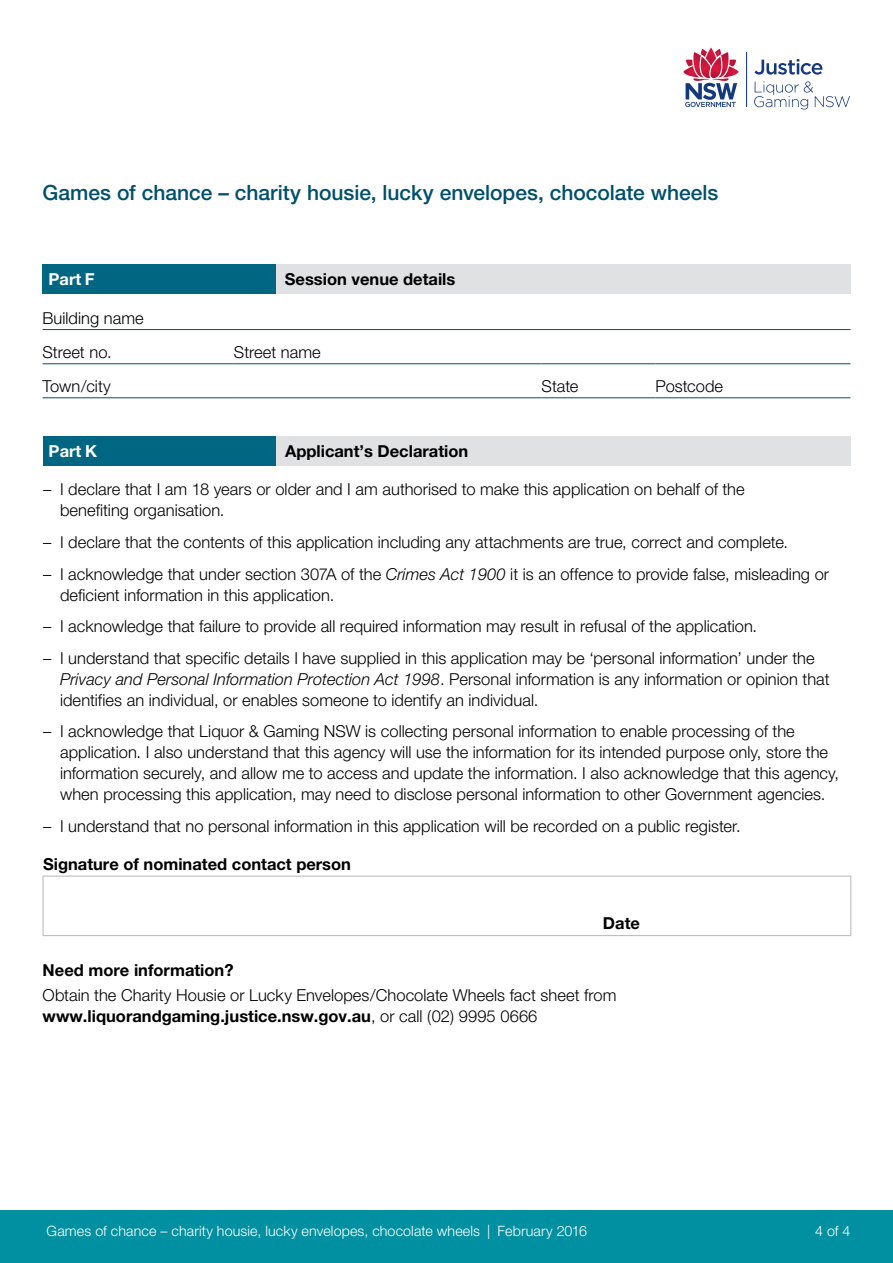
<style>
.page{position:relative;width:893px;height:1263px;background:#fff}
.page>*{position:absolute;margin:0;border:0;box-sizing:border-box;transform-origin:0 0}
.t1{font:500 21px "Helvetica Neue";color:#004f6b}
.t2{font:300 16.5px/21px "Helvetica Neue";color:#000}
.t3{font:700 16.5px "Helvetica Neue";color:#000}
.t4{font:700 16.5px "Helvetica Neue";color:#fff}
.t5{font:300 14.25px "Helvetica Neue";letter-spacing:.01em;color:#fff}
.s1{font-style:italic}
.s2{font-weight:700}
</style>
<div class="page">
<div style="left:0;top:1210px;width:893px;height:53px;background:#0090a1"></div>
<hr style="left:746px;top:52px;width:1px;height:55px;background:#15397f">
<svg style="left:683px;top:48px;width:55px;height:59px"></svg>
<svg style="left:754px;top:59px;width:68px;height:16px"></svg>
<svg style="left:754px;top:81px;width:96px;height:29px"></svg>
<div style="left:43px;top:264px;width:233px;height:29px;background:#006682"></div>
<div style="left:276px;top:264px;width:574px;height:29px;background:#e0e1e3"></div>
<hr style="left:43px;top:329px;width:807px;height:1px;background:#004f6b">
<hr style="left:43px;top:363px;width:191px;height:1px;background:#004f6b">
<hr style="left:234px;top:363px;width:308px;height:1px;background:#004f6b">
<hr style="left:542px;top:363px;width:114px;height:1px;background:#004f6b">
<hr style="left:656px;top:363px;width:194px;height:1px;background:#004f6b">
<hr style="left:43px;top:397px;width:191px;height:1px;background:#004f6b">
<hr style="left:234px;top:397px;width:308px;height:1px;background:#004f6b">
<hr style="left:542px;top:397px;width:114px;height:1px;background:#004f6b">
<hr style="left:656px;top:397px;width:194px;height:1px;background:#004f6b">
<div style="left:43px;top:436px;width:234px;height:30px;background:#006682"></div>
<div style="left:277px;top:436px;width:574px;height:30px;background:#e0e1e3"></div>
<hr style="left:43px;top:876px;width:808px;height:1px;background:#b4b6b8">
<hr style="left:43px;top:876px;width:1px;height:59px;background:#b4b6b8">
<hr style="left:850px;top:876px;width:1px;height:59px;background:#b4b6b8">
<hr style="left:43px;top:935px;width:808px;height:1px;background:#b4b6b8">
<p class="t1" style="left:43px;top:180px;width:677px">Games of chance – charity housie, lucky envelopes, chocolate wheels</p>
<p class="t4" style="left:49px;top:269px;width:48px">Part F</p>
<p class="t3" style="left:285px;top:269px;width:172px">Session venue details</p>
<p class="t2" style="left:43px;top:300px;width:103px;line-height:34.2px">Building name<br>Street no.</p>
<p class="t2" style="left:234px;top:341px;width:88px">Street name</p>
<p class="t2" style="left:43px;top:375px;width:70px">Town/city</p>
<p class="t2" style="left:542px;top:375px;width:38px">State</p>
<p class="t2" style="left:656px;top:375px;width:69px">Postcode</p>
<p class="t4" style="left:49px;top:441px;width:50px">Part K</p>
<p class="t3" style="left:285px;top:441px;width:185px">Applicant’s Declaration</p>
<p class="t2" style="left:60px;top:478px;width:686px;text-indent:-17px">– I declare that I am 18 years or older and I am authorised to make this application on behalf of the benefiting organisation.</p>
<p class="t2" style="left:43px;top:531px;width:747px">– I declare that the contents of this application including any attachments are true, correct and complete.</p>
<p class="t2" style="left:60px;top:563px;width:770px;text-indent:-17px">– I acknowledge that under section 307A of the <span class="s1">Crimes Act 1900</span> it is an offence to provide false, misleading or deficient information in this application.</p>
<p class="t2" style="left:43px;top:615px;width:716px">– I acknowledge that failure to provide all required information may result in refusal of the application.</p>
<p class="t2" style="left:60px;top:647px;width:771px;text-indent:-17px">– I understand that specific details I have supplied in this application may be ‘personal information’ under the<br><span class="s1">Privacy and Personal Information Protection Act 1998</span>. Personal information is any information or opinion that identifies an individual, or enables someone to identify an individual.</p>
<p class="t2" style="left:60px;top:721px;width:780px;text-indent:-17px">– I acknowledge that Liquor &amp; Gaming NSW is collecting personal information to enable processing of the application. I also understand that this agency will use the information for its intended purpose only, store the information securely, and allow me to access and update the information. I also acknowledge that this agency, when processing this application, may need to disclose personal information to other Government agencies.</p>
<p class="t2" style="left:43px;top:815px;width:699px">– I understand that no personal information in this application will be recorded on a public register.</p>
<p class="t3" style="left:43px;top:854px;width:309px">Signature of nominated contact person</p>
<p class="t3" style="left:603px;top:913px;width:38px">Date</p>
<p class="t3" style="left:43px;top:960px;width:192px">Need more information?</p>
<p class="t2" style="left:43px;top:985px;width:575px">Obtain the Charity Housie or Lucky Envelopes/Chocolate Wheels fact sheet from <span class="s2">www.liquorandgaming.justice.nsw.gov.au</span>, or call (02) 9995 0666</p>
<p class="t5" style="left:47px;top:1222px;width:542px">Games of chance – charity housie, lucky envelopes, chocolate wheels | February 2016</p>
<p class="t5" style="left:815px;top:1222px;width:37px">4 of 4</p>
</div>
